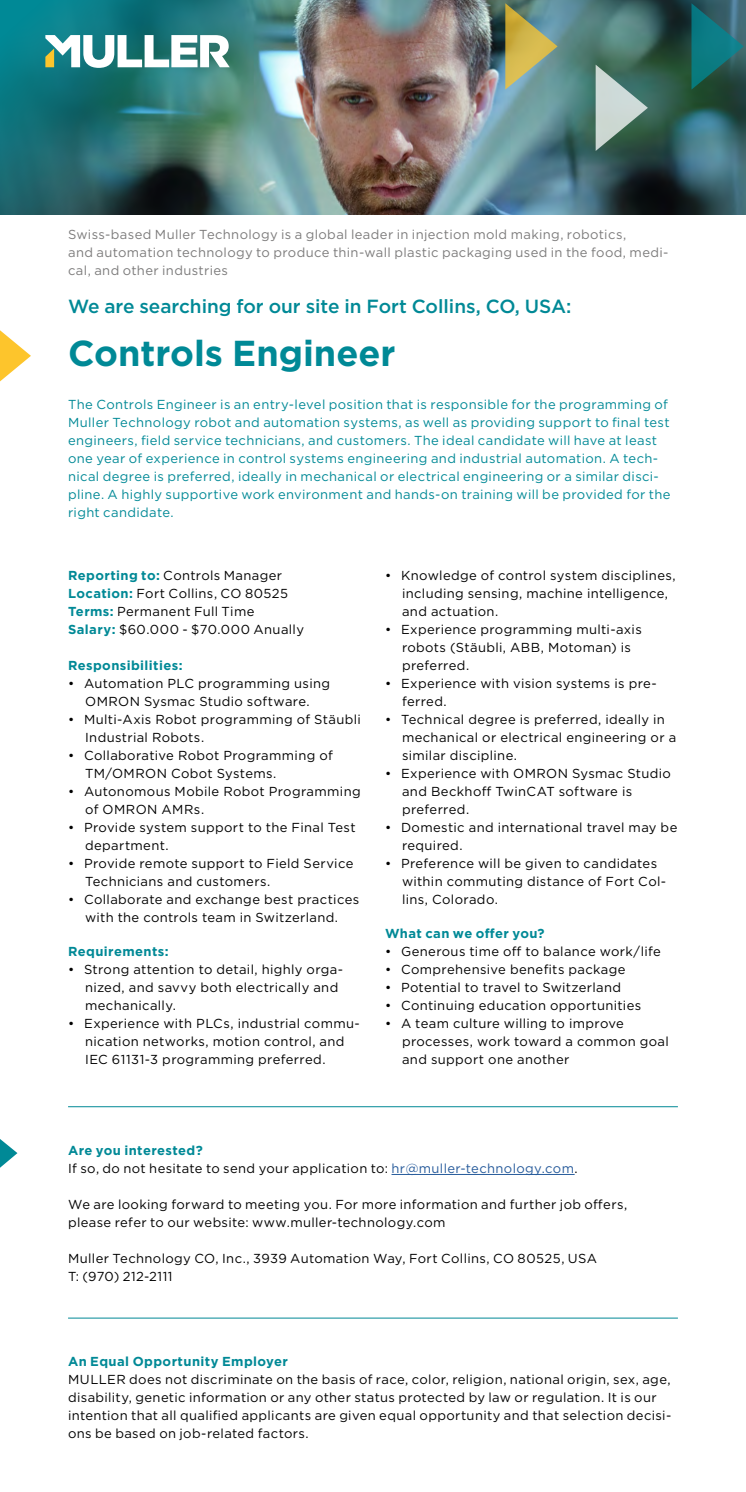
<style>
.page{position:relative;width:746px;height:1492px;background:#fff}
.page>*{position:absolute;margin:0;border:0;box-sizing:border-box;transform-origin:0 0}
.t1{font:700 36px "Gotham";color:#008996}
.t2{font:500 19px "Gotham";color:#008996}
.t3{font:13px/18px "Gotham";letter-spacing:.025em;color:#000}
.t4{font:13px/18px "Gotham";letter-spacing:.025em;color:#008996}
.t5{font:13px/18px "Gotham";letter-spacing:.025em;color:#7c7b7b}
.t6{font:700 13px "Gotham";letter-spacing:.03em;color:#008996}
.s1{font-weight:700;color:#008996}
.s2{color:#275b9b}
</style>
<div class="page">
<hr style="left:391px;top:1173px;width:183px;height:1px;background:#275b9b">
<img style="left:488px;top:0;width:258px;height:214px">
<img style="left:0;top:0;width:488px;height:214px">
<svg style="left:45px;top:35px;width:185px;height:33px"></svg>
<svg style="left:595px;top:65px;width:52px;height:86px;background:#829d93"></svg>
<svg style="left:691px;top:3px;width:52px;height:87px;background:#1e696e"></svg>
<svg style="left:505px;top:3px;width:52px;height:87px;background:#9da573"></svg>
<svg style="left:0;top:330px;width:31px;height:51px"></svg>
<svg style="left:0;top:1139px;width:17px;height:28px"></svg>
<hr style="left:68px;top:1106px;width:609px;height:1px;background:#008996">
<hr style="left:68px;top:1317px;width:609px;height:1px;background:#008996">
<p class="t5" style="left:68px;top:225px;width:559px">Swiss-based Muller Technology is a global leader in injection mold making, robotics,</p>
<p class="t5" style="left:68px;top:243px;width:602px">and automation technology to produce thin-wall plastic packaging used in the food, medi&shy;cal, and other industries</p>
<p class="t2" style="left:68px;top:294px;width:504px">We are searching for our site in Fort Collins, CO, USA:</p>
<p class="t1" style="left:68px;top:329px;width:329px">Controls Engineer</p>
<p class="t4" style="left:68px;top:395px;width:603px">The Controls Engineer is an entry-level position that is responsible for the programming of<br>Muller Technology robot and automation systems, as well as providing support to final test engineers, field service technicians, and customers. The ideal candidate will have at least</p>
<p class="t4" style="left:68px;top:449px;width:604px">one year of experience in control systems engineering and industrial automation. A tech&shy;nical degree is preferred, ideally in mechanical or electrical engineering or a similar disci&shy;pline. A highly supportive work environment and hands-on training will be provided for the right candidate.</p>
<p class="t3" style="left:68px;top:566px;width:215px"><span class="s1">Reporting to:</span> Controls Manager</p>
<p class="t3" style="left:68px;top:584px;width:221px"><span class="s1">Location:</span> Fort Collins, CO 80525</p>
<p class="t3" style="left:68px;top:602px;width:188px"><span class="s1">Terms:</span> Permanent Full Time</p>
<p class="t3" style="left:68px;top:620px;width:237px"><span class="s1">Salary:</span> $60.000 - $70.000 Anually</p>
<p class="t6" style="left:68px;top:656px;width:116px">Responsibilities:</p>
<p class="t3" style="left:68px;top:674px;width:263px;text-align:center">• Automation PLC programming using<br>OMRON Sysmac Studio software.</p>
<p class="t3" style="left:85px;top:710px;width:277px;text-indent:-17px">• Multi-Axis Robot programming of Stäubli<br>Industrial Robots.</p>
<p class="t3" style="left:85px;top:746px;width:249px;text-indent:-17px">• Collaborative Robot Programming of<br>TM/OMRON Cobot Systems.</p>
<p class="t3" style="left:85px;top:782px;width:277px;text-indent:-17px">• Autonomous Mobile Robot Programming of OMRON AMRs.</p>
<p class="t3" style="left:85px;top:818px;width:272px;text-indent:-17px">• Provide system support to the Final Test department.</p>
<p class="t3" style="left:85px;top:854px;width:270px;text-indent:-17px">• Provide remote support to Field Service<br>Technicians and customers.</p>
<p class="t3" style="left:68px;top:890px;width:293px;text-align:center">• Collaborate and exchange best practices with the controls team in Switzerland.</p>
<p class="t6" style="left:68px;top:942px;width:102px">Requirements:</p>
<p class="t3" style="left:85px;top:959px;width:259px;text-indent:-17px">• Strong attention to detail, highly orga&shy;nized, and savvy both electrically and mechanically.</p>
<p class="t3" style="left:85px;top:1013px;width:276px;text-indent:-17px">• Experience with PLCs, industrial commu&shy;nication networks, motion control, and<br>IEC 61131-3 programming preferred.</p>
<p class="t3" style="left:402px;top:566px;width:275px;text-indent:-17px">• Knowledge of control system disciplines, including sensing, machine intelligence, and actuation.</p>
<p class="t3" style="left:402px;top:620px;width:241px;text-indent:-17px">• Experience programming multi-axis robots (Stäubli, ABB, Motoman) is preferred.</p>
<p class="t3" style="left:402px;top:674px;width:256px;text-indent:-17px">• Experience with vision systems is pre&shy;ferred.</p>
<p class="t3" style="left:402px;top:710px;width:276px;text-indent:-17px">• Technical degree is preferred, ideally in mechanical or electrical engineering or a similar discipline.</p>
<p class="t3" style="left:402px;top:764px;width:270px;text-indent:-17px">• Experience with OMRON Sysmac Studio and Beckhoff TwinCAT software is preferred.</p>
<p class="t3" style="left:402px;top:818px;width:277px;text-indent:-17px">• Domestic and international travel may be required.</p>
<p class="t3" style="left:402px;top:854px;width:266px;text-indent:-17px">• Preference will be given to candidates within commuting distance of Fort Col&shy;lins, Colorado.</p>
<p class="t6" style="left:385px;top:924px;width:161px">What can we offer you?</p>
<p class="t3" style="left:385px;top:941px;width:277px">• Generous time off to balance work/life</p>
<p class="t3" style="left:385px;top:959px;width:242px">• Comprehensive benefits package</p>
<p class="t3" style="left:385px;top:977px;width:238px">• Potential to travel to Switzerland</p>
<p class="t3" style="left:385px;top:995px;width:258px">• Continuing education opportunities</p>
<p class="t3" style="left:402px;top:1013px;width:268px;text-indent:-17px">• A team culture willing to improve processes, work toward a common goal and support one another</p>
<p class="t6" style="left:68px;top:1141px;width:136px">Are you interested?</p>
<p class="t3" style="left:68px;top:1158px;width:511px">If so, do not hesitate to send your application to: <span class="s2">hr@muller-technology.com</span>.</p>
<p class="t3" style="left:68px;top:1194px;width:560px">We are looking forward to meeting you. For more information and further job offers, please refer to our website: www.muller-technology.com</p>
<p class="t3" style="left:68px;top:1248px;width:530px">Muller Technology CO, Inc., 3939 Automation Way, Fort Collins, CO 80525, USA</p>
<p class="t3" style="left:68px;top:1266px;width:106px">T: (970) 212-2111</p>
<p class="t6" style="left:68px;top:1352px;width:221px">An Equal Opportunity Employer</p>
<p class="t3" style="left:68px;top:1369px;width:604px">MULLER does not discriminate on the basis of race, color, religion, national origin, sex, age, disability, genetic information or any other status protected by law or regulation. It is our intention that all qualified applicants are given equal opportunity and that selection decisi&shy;ons be based on job-related factors.</p>
</div>
